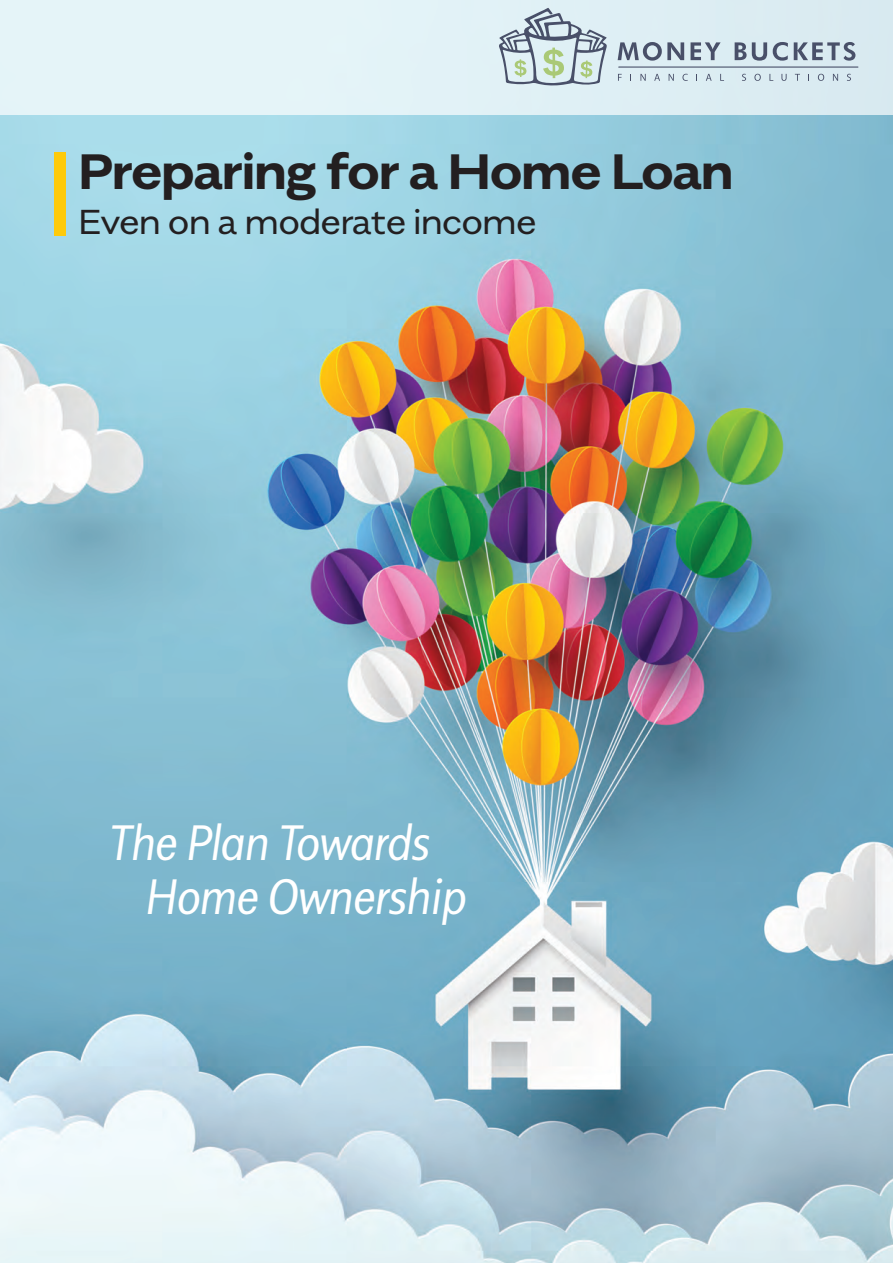
<style>
.page{position:relative;width:893px;height:1263px;background:#fff}
.page>*{position:absolute;margin:0;border:0;box-sizing:border-box;transform-origin:0 0}
.t1{font:italic 300 49.5px "Alergia Condensed";letter-spacing:-.025em;color:#fff}
.t2{font:700 49.5px "Alergia Wide";letter-spacing:-.025em;color:#231f20}
.t3{font:34.5px "Alergia Wide";letter-spacing:-.025em;color:#231f20}
</style>
<div class="page">
<img style="left:0;top:115px;width:893px;height:1148px">
<div style="left:0;top:0;width:893px;height:115px;background:#e3f3f8"></div>
<svg style="left:499px;top:8px;width:108px;height:78px"></svg>
<svg style="left:618px;top:74px;width:4px;height:7px"></svg>
<svg style="left:640px;top:74px;width:6px;height:7px"></svg>
<svg style="left:654px;top:74px;width:6px;height:7px"></svg>
<svg style="left:669px;top:74px;width:5px;height:7px"></svg>
<svg style="left:682px;top:74px;width:6px;height:7px"></svg>
<svg style="left:706px;top:74px;width:6px;height:7px"></svg>
<svg style="left:720px;top:74px;width:4px;height:7px"></svg>
<svg style="left:742px;top:74px;width:4px;height:7px"></svg>
<svg style="left:754px;top:74px;width:7px;height:7px"></svg>
<svg style="left:769px;top:74px;width:4px;height:7px"></svg>
<svg style="left:781px;top:74px;width:6px;height:7px"></svg>
<svg style="left:818px;top:74px;width:6px;height:7px"></svg>
<svg style="left:833px;top:74px;width:5px;height:7px"></svg>
<svg style="left:847px;top:74px;width:4px;height:7px"></svg>
<svg style="left:618px;top:42px;width:240px;height:26px"></svg>
<div style="left:54px;top:152px;width:11px;height:83px;background:#feca0a"></div>
<p class="t2" style="left:78px;top:132px;width:657px">Preparing for a Home Loan</p>
<p class="t3" style="left:78px;top:195px;width:460px">Even on a moderate income</p>
<p class="t1" style="left:109px;top:805px;width:323px">The Plan Towards</p>
<p class="t1" style="left:146px;top:859px;width:323px">Home Ownership</p>
</div>
